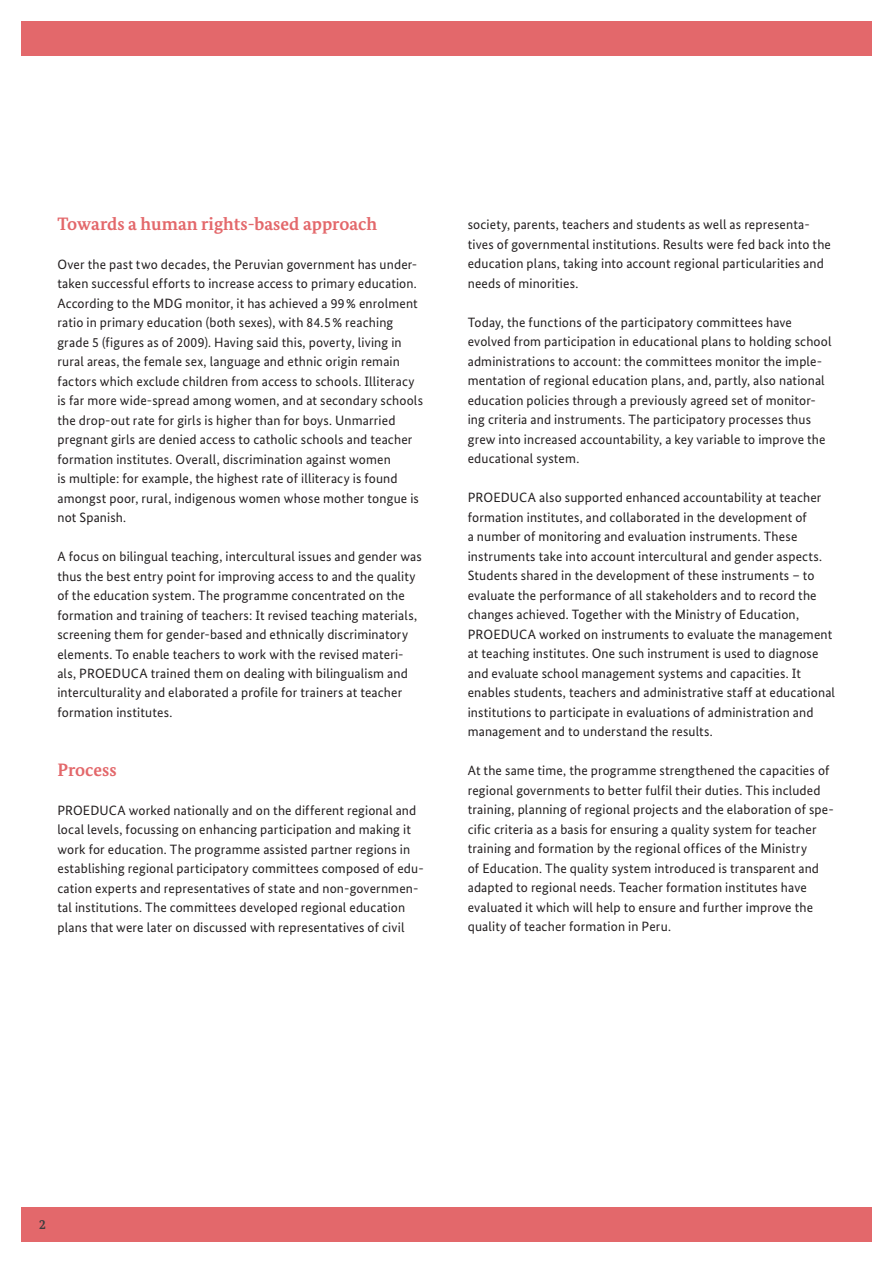
<style>
.page{position:relative;width:893px;height:1263px;background:#fff}
.page>*{position:absolute;margin:0;border:0;box-sizing:border-box;transform-origin:0 0}
.Überschrift1{font:700 18px "Bundes Serif";color:#e3686b}
.Paragraph{font:13.5px/19.5px "Bundes Sans";letter-spacing:.01em;color:#231f20}
.Page_number_left{font:700 13.5px "Bundes Serif";color:#3e3e3f}
</style>
<div class="page">
<div style="left:21px;top:1208px;width:851px;height:34px;background:#e3686b"></div>
<div style="left:21px;top:21px;width:851px;height:34px;background:#e3686b"></div>
<h2 class="Überschrift1" style="left:57px;top:212px;width:321px">Towards a human rights-based approach</h2>
<p class="Paragraph" style="left:57px;top:254px;width:367px">Over the past two decades, the Peruvian government has under&shy;taken successful efforts to increase access to primary education.<br>According to the MDG monitor, it has achieved a 99% enrolment ratio in primary education (both sexes), with 84.5% reaching grade 5 (figures as of 2009). Having said this, poverty, living in rural areas, the female sex, language and ethnic origin remain factors which exclude children from access to schools. Illiteracy is far more wide-spread among women, and at secondary schools the drop-out rate for girls is higher than for boys. Unmarried pregnant girls are denied access to catholic schools and teacher formation institutes. Overall, discrimination against women<br>is multiple: for example, the highest rate of illiteracy is found amongst poor, rural, indigenous women whose mother tongue is not Spanish.</p>
<p class="Paragraph" style="left:57px;top:546px;width:366px">A focus on bilingual teaching, intercultural issues and gender was thus the best entry point for improving access to and the quality of the education system. The programme concentrated on the formation and training of teachers: It revised teaching materials, screening them for gender-based and ethnically discriminatory elements. To enable teachers to work with the revised materi&shy;als, PROEDUCA trained them on dealing with bilingualism and interculturality and elaborated a profile for trainers at teacher formation institutes.</p>
<h2 class="Überschrift1" style="left:57px;top:758px;width:61px">Process</h2>
<p class="Paragraph" style="left:57px;top:800px;width:368px">PROEDUCA worked nationally and on the different regional and local levels, focussing on enhancing participation and making it work for education. The programme assisted partner regions in establishing regional participatory committees composed of edu&shy;cation experts and representatives of state and non-governmen&shy;tal institutions. The committees developed regional education plans that were later on discussed with representatives of civil</p>
<p class="Paragraph" style="left:468px;top:215px;width:365px">society, parents, teachers and students as well as representa&shy;tives of governmental institutions. Results were fed back into the education plans, taking into account regional particularities and needs of minorities.</p>
<p class="Paragraph" style="left:468px;top:312px;width:365px">Today, the functions of the participatory committees have evolved from participation in educational plans to holding school administrations to account: the committees monitor the imple&shy;mentation of regional education plans, and, partly, also national education policies through a previously agreed set of monitor&shy;ing criteria and instruments. The participatory processes thus grew into increased accountability, a key variable to improve the educational system.</p>
<p class="Paragraph" style="left:468px;top:488px;width:369px">PROEDUCA also supported enhanced accountability at teacher formation institutes, and collaborated in the development of<br>a number of monitoring and evaluation instruments. These instruments take into account intercultural and gender aspects.<br>Students shared in the development of these instruments – to evaluate the performance of all stakeholders and to record the changes achieved. Together with the Ministry of Education, PROEDUCA worked on instruments to evaluate the management at teaching institutes. One such instrument is used to diagnose and evaluate school management systems and capacities. It enables students, teachers and administrative staff at educational institutions to participate in evaluations of administration and management and to understand the results.</p>
<p class="Paragraph" style="left:468px;top:761px;width:368px">At the same time, the programme strengthened the capacities of regional governments to better fulfil their duties. This included training, planning of regional projects and the elaboration of spe&shy;cific criteria as a basis for ensuring a quality system for teacher training and formation by the regional offices of the Ministry<br>of Education. The quality system introduced is transparent and adapted to regional needs. Teacher formation institutes have evaluated it which will help to ensure and further improve the quality of teacher formation in Peru.</p>
<p class="Page_number_left" style="left:39px;top:1216px;width:8px">2</p>
</div>
